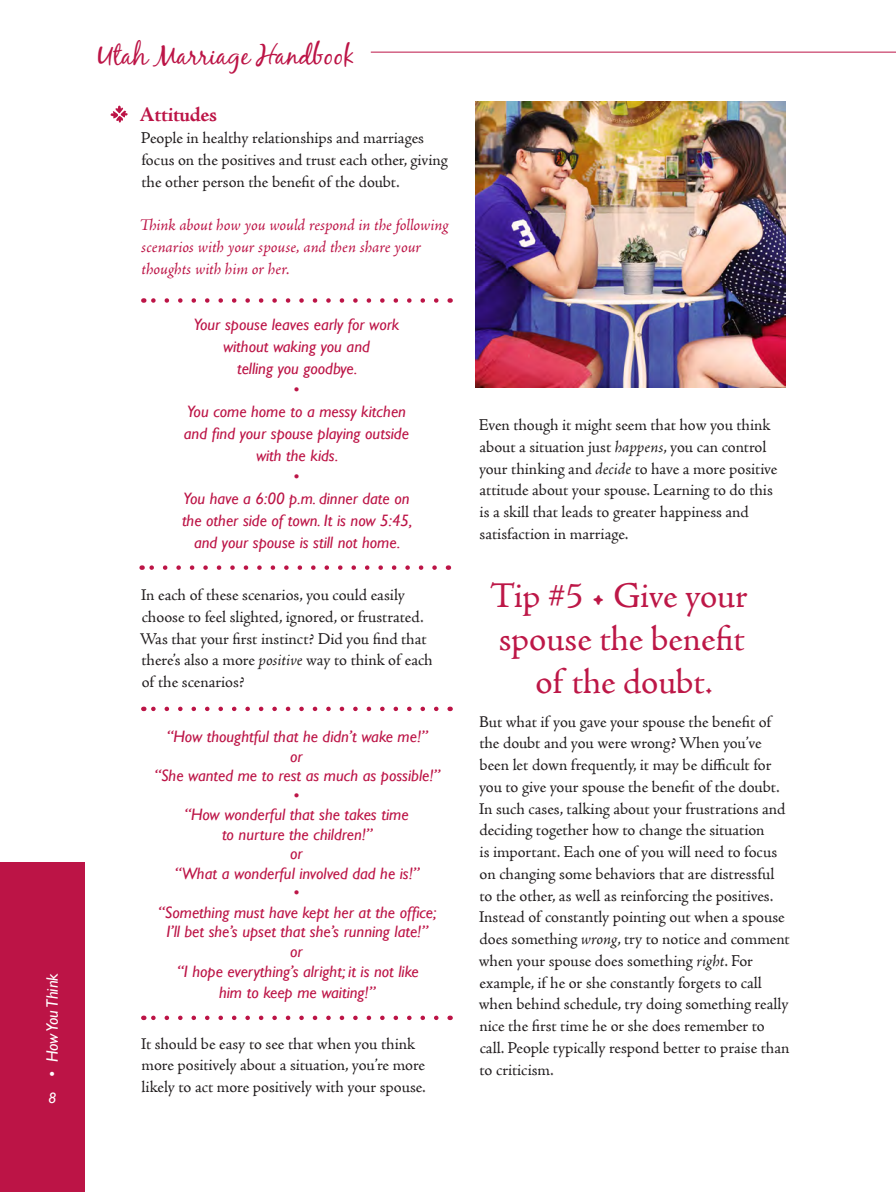
<style>
.page{position:relative;width:896px;height:1192px;background:#fff}
.page>*{position:absolute;margin:0;border:0;box-sizing:border-box;transform-origin:0 0}
.t1{font:36px/43.2px "Adobe Jenson Pro";letter-spacing:-.005em;color:#bd1747;text-align:center}
.t2{font:27px "Black Jack";color:#bc1446}
.t3{font:700 21px "Adobe Jenson Pro";letter-spacing:-.02em;color:#bc1446}
.t4{font:16.5px/21.8px "Adobe Jenson Pro";letter-spacing:-.005em;color:#231f20}
.t5{font:italic 16.5px/19.5px "Gill Sans";color:#bc1446;text-align:center}
.t6{font:italic 16.5px/21.8px "Adobe Jenson Pro";letter-spacing:-.005em;color:#bc1446}
.t7{font:italic 16.5px "Gill Sans";color:#fff}
.t8{font:italic 15px "Gill Sans";color:#fff}
.s1{font-style:italic}
</style>
<div class="page">
<div style="left:0;top:862px;width:85px;height:329px;background:#bc1446"></div>
<hr style="left:370px;top:52px;width:525px;height:1px;background:#bc1446">
<svg style="left:110px;top:106px;width:17px;height:16px"></svg>
<svg style="left:151px;top:298px;width:285px;height:5px"></svg>
<svg style="left:149px;top:565px;width:285px;height:5px"></svg>
<svg style="left:151px;top:706px;width:285px;height:5px"></svg>
<svg style="left:151px;top:1015px;width:285px;height:5px"></svg>
<img style="left:475px;top:102px;width:310px;height:286px">
<p class="t7" style="left:43px;top:1077px;width:105px;rotate:-90deg">• How You Think</p>
<p class="t8" style="left:49px;top:1088px;width:9px">8</p>
<h2 class="t2" style="left:97px;top:39px;width:258px">Utah Marriage Handbook</h2>
<p class="t3" style="left:139px;top:103px;width:79px">Attitudes</p>
<p class="t4" style="left:141px;top:127px;width:308px">People in healthy relationships and marriages focus on the positives and trust each other, giving the other person the benefit of the doubt.</p>
<p class="t6" style="left:139px;top:215px;width:310px">Think about how you would respond in the following scenarios with your spouse, and then share your thoughts with him or her.</p>
<p class="t5" style="left:182px;top:313px;width:232px;line-height:21.8px">Your spouse leaves early for work without waking you and<br>telling you goodbye.<br>•<br>You come home to a messy kitchen and find your spouse playing outside with the kids.<br>•<br>You have a 6:00 p.m. dinner date on the other side of town. It is now 5:45, and your spouse is still not home.</p>
<p class="t4" style="left:140px;top:584px;width:294px">In each of these scenarios, you could easily choose to feel slighted, ignored, or frustrated.<br>Was that your first instinct? Did you find that there’s also a more <span class="s1">positive</span> way to think of each of the scenarios?</p>
<p class="t5" style="left:154px;top:727px;width:287px">“How thoughtful that he didn’t wake me!”<br>or<br>“She wanted me to rest as much as possible!” •<br>“How wonderful that she takes time<br>to nurture the children!”<br>or<br>“What a wonderful involved dad he is!”<br>•<br>“Something must have kept her at the office;<br>I’ll bet she’s upset that she’s running late!”<br>or<br>“I hope everything’s alright; it is not like</p>
<p class="t5" style="left:219px;top:982px;width:158px">him to keep me waiting!”</p>
<p class="t4" style="left:141px;top:1032px;width:286px">It should be easy to see that when you think more positively about a situation, you’re more likely to act more positively with your spouse.</p>
<p class="t4" style="left:478px;top:414px;width:300px">Even though it might seem that how you think about a situation just <span class="s1">happens</span>, you can control your thinking and <span class="s1">decide</span> to have a more positive attitude about your spouse. Learning to do this is a skill that leads to greater happiness and satisfaction in marriage.</p>
<h1 class="t1" style="left:490px;top:574px;width:259px">Tip #5 • Give your spouse the benefit of the doubt.</h1>
<p class="t4" style="left:478px;top:710px;width:312px">But what if you gave your spouse the benefit of the doubt and you were wrong? When you’ve been let down frequently, it may be difficult for you to give your spouse the benefit of the doubt.<br>In such cases, talking about your frustrations and deciding together how to change the situation<br>is important. Each one of you will need to focus on changing some behaviors that are distressful to the other, as well as reinforcing the positives.<br>Instead of constantly pointing out when a spouse does something <span class="s1">wrong</span>, try to notice and comment when your spouse does something <span class="s1">right</span>. For example, if he or she constantly forgets to call when behind schedule, try doing something really nice the first time he or she does remember to call. People typically respond better to praise than to criticism.</p>
</div>
